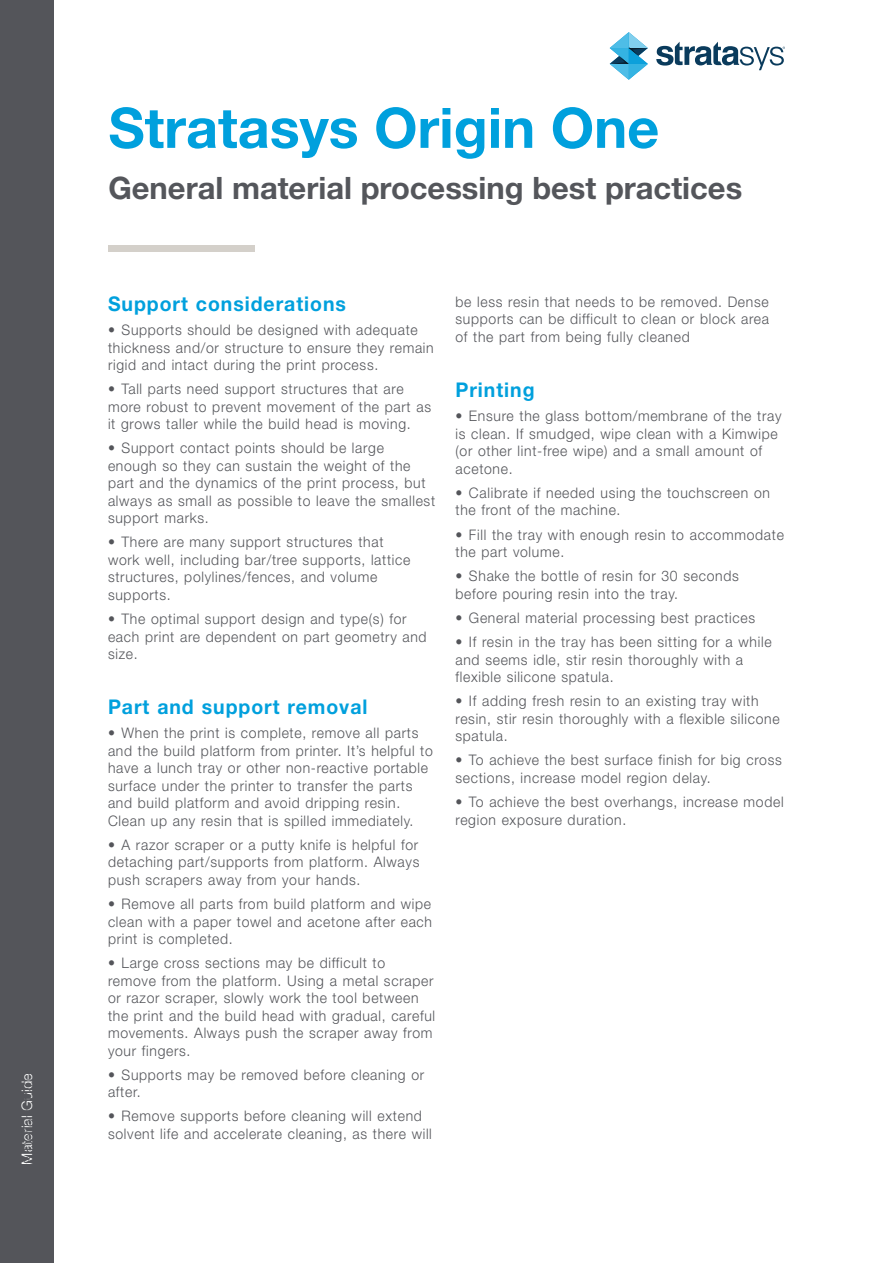
<style>
.page{position:relative;width:893px;height:1263px;background:#fff}
.page>*{position:absolute;margin:0;border:0;box-sizing:border-box;transform-origin:0 0}
.t1{font:700 55.8px "Helvetica Neue LT Std";color:#00a0dd}
.t2{font:700 30.9px "Helvetica Neue LT Std";color:#54565b}
.t3{font:700 20.25px "Helvetica Neue LT Std";letter-spacing:.05em;color:#00a0dd;scale:.96 1}
.t4{font:300 14.55px/17.4px "Helvetica Neue LT Std";letter-spacing:.05em;color:#54555a;scale:.96 1}
.t5{font:300 14.55px "Helvetica Neue LT Std";letter-spacing:.01em;color:#fff}
</style>
<div class="page">
<svg style="left:610px;top:32px;width:38px;height:48px"></svg>
<svg style="left:656px;top:42px;width:129px;height:28px"></svg>
<div style="left:0;top:0;width:54px;height:1263px;background:#54555a"></div>
<div style="left:108px;top:245px;width:147px;height:7px;background:#d4d0ca"></div>
<p class="t5" style="left:18px;top:1165px;width:93px;rotate:-90deg">Material Guide</p>
<h1 class="t1" style="left:108px;top:93px;width:552px">Stratasys Origin One</h1>
<h2 class="t2" style="left:108px;top:168px;width:635px">General material processing best practices</h2>
<h3 class="t3" style="left:108px;top:291px;width:249px">Support considerations</h3>
<p class="t4" style="left:108px;top:321px;width:341px">• Supports should be designed with adequate thickness and/or structure to ensure they remain rigid and intact during the print process.</p>
<p class="t4" style="left:108px;top:380px;width:338px">• Tall parts need support structures that are more robust to prevent movement of the part as it grows taller while the build head is moving.</p>
<p class="t4" style="left:108px;top:439px;width:342px">• Support contact points should be large enough so they can sustain the weight of the part and the dynamics of the print process, but always as small as possible to leave the smallest support marks.</p>
<p class="t4" style="left:108px;top:533px;width:316px">• There are many support structures that work well, including bar/tree supports, lattice structures, polylines/fences, and volume supports.</p>
<p class="t4" style="left:108px;top:610px;width:333px">• The optimal support design and type(s) for each print are dependent on part geometry and size.</p>
<h3 class="t3" style="left:108px;top:694px;width:272px">Part and support removal</h3>
<p class="t4" style="left:108px;top:724px;width:340px">• When the print is complete, remove all parts and the build platform from printer. It’s helpful to have a lunch tray or other non-reactive portable surface under the printer to transfer the parts and build platform and avoid dripping resin.<br>Clean up any resin that is spilled immediately.</p>
<p class="t4" style="left:108px;top:836px;width:326px;text-align:justify">• A razor scraper or a putty knife is helpful for detaching part/supports from platform. Always push scrapers away from your hands.</p>
<p class="t4" style="left:108px;top:895px;width:339px;text-align:justify">• Remove all parts from build platform and wipe clean with a paper towel and acetone after each print is completed.</p>
<p class="t4" style="left:108px;top:954px;width:342px">• Large cross sections may be difficult to remove from the platform. Using a metal scraper or razor scraper, slowly work the tool between the print and the build head with gradual, careful movements. Always push the scraper away from your fingers.</p>
<p class="t4" style="left:108px;top:1065px;width:331px">• Supports may be removed before cleaning or after.</p>
<p class="t4" style="left:108px;top:1107px;width:339px">• Remove supports before cleaning will extend solvent life and accelerate cleaning, as there will</p>
<p class="t4" style="left:455px;top:293px;width:328px;text-align:justify">be less resin that needs to be removed. Dense supports can be difficult to clean or block area of the part from being fully cleaned</p>
<h3 class="t3" style="left:455px;top:377px;width:84px">Printing</h3>
<p class="t4" style="left:455px;top:407px;width:341px">• Ensure the glass bottom/membrane of the tray is clean. If smudged, wipe clean with a Kimwipe (or other lint-free wipe) and a small amount of acetone.</p>
<p class="t4" style="left:455px;top:484px;width:329px">• Calibrate if needed using the touchscreen on the front of the machine.</p>
<p class="t4" style="left:455px;top:525px;width:344px">• Fill the tray with enough resin to accommodate the part volume.</p>
<p class="t4" style="left:455px;top:567px;width:297px">• Shake the bottle of resin for 30 seconds before pouring resin into the tray.</p>
<p class="t4" style="left:455px;top:609px;width:314px">• General material processing best practices</p>
<p class="t4" style="left:455px;top:633px;width:331px">• If resin in the tray has been sitting for a while and seems idle, stir resin thoroughly with a flexible silicone spatula.</p>
<p class="t4" style="left:455px;top:692px;width:339px">• If adding fresh resin to an existing tray with resin, stir resin thoroughly with a flexible silicone spatula.</p>
<p class="t4" style="left:455px;top:751px;width:341px">• To achieve the best surface finish for big cross sections, increase model region delay.</p>
<p class="t4" style="left:455px;top:793px;width:343px">• To achieve the best overhangs, increase model region exposure duration.</p>
</div>
